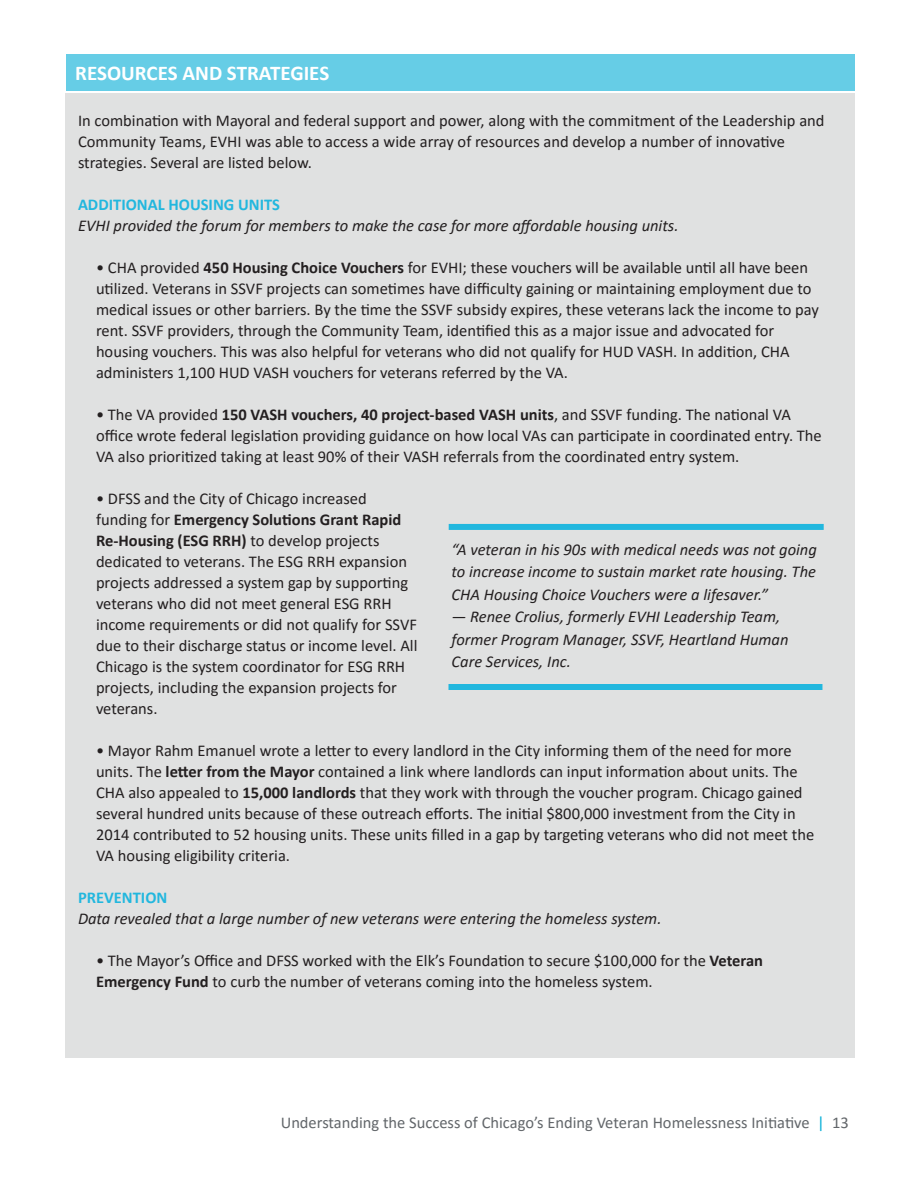
<style>
.page{position:relative;width:918px;height:1188px;background:#fff}
.page>*{position:absolute;margin:0;border:0;box-sizing:border-box;transform-origin:0 0}
.t1{font:700 21px "Calibri";color:#fff}
.t2{font:16.5px/21px "Calibri";color:#231f20}
.t3{font:italic 16.5px/22.5px "Calibri";color:#231f20;text-align:justify}
.t4{font:16.5px "Calibri";color:#62666a}
.t5{font:700 16.5px "Calibri";color:#22b7de}
.s1{font-weight:700}
.s2{color:#00add6}
</style>
<div class="page">
<div style="left:66px;top:54px;width:789px;height:37px;background:#66cde6"></div>
<div style="left:66px;top:93px;width:789px;height:965px;background:#e0e1e1"></div>
<div style="left:449px;top:524px;width:375px;height:6px;background:#22b7de"></div>
<div style="left:448px;top:684px;width:374px;height:6px;background:#22b7de"></div>
<p class="t1" style="left:75px;top:58px;width:256px">RESOURCES AND STRATEGIES</p>
<p class="t2" style="left:78px;top:109px;width:748px">In combination with Mayoral and federal support and power, along with the commitment of the Leadership and<br>Community Teams, EVHI was able to access a wide array of resources and develop a number of innovative</p>
<p class="t2" style="left:78px;top:151px;width:236px">strategies. Several are listed below.</p>
<p class="t5" style="left:78px;top:192px;width:204px">ADDITIONAL HOUSING UNITS</p>
<p class="t3" style="left:78px;top:213px;width:602px">EVHI provided the forum for members to make the case for more affordable housing units.</p>
<p class="t2" style="left:96px;top:256px;width:714px">• CHA provided <span class="s1">450 Housing Choice Vouchers</span> for EVHI; these vouchers will be available until all have been</p>
<p class="t2" style="left:96px;top:277px;width:717px">utilized. Veterans in SSVF projects can sometimes have difficulty gaining or maintaining employment due to</p>
<p class="t2" style="left:96px;top:298px;width:724px">medical issues or other barriers. By the time the SSVF subsidy expires, these veterans lack the income to pay rent. SSVF providers, through the Community Team, identified this as a major issue and advocated for</p>
<p class="t2" style="left:96px;top:340px;width:695px">housing vouchers. This was also helpful for veterans who did not qualify for HUD VASH. In addition, CHA administers 1,100 HUD VASH vouchers for veterans referred by the VA.</p>
<p class="t2" style="left:96px;top:403px;width:696px">• The VA provided <span class="s1">150 VASH vouchers, 40 project-based VASH units</span>, and SSVF funding. The national VA</p>
<p class="t2" style="left:96px;top:424px;width:727px">office wrote federal legislation providing guidance on how local VAs can participate in coordinated entry. The<br>VA also prioritized taking at least 90% of their VASH referrals from the coordinated entry system.</p>
<p class="t2" style="left:96px;top:487px;width:272px">• DFSS and the City of Chicago increased</p>
<p class="t2" style="left:96px;top:508px;width:323px">funding for <span class="s1">Emergency Solutions Grant Rapid Re-Housing (ESG RRH)</span> to develop projects dedicated to veterans. The ESG RRH expansion projects addressed a system gap by supporting veterans who did not meet general ESG RRH income requirements or did not qualify for SSVF due to their discharge status or income level. All Chicago is the system coordinator for ESG RRH projects, including the expansion projects for veterans.</p>
<p class="t2" style="left:96px;top:739px;width:720px">• Mayor Rahm Emanuel wrote a letter to every landlord in the City informing them of the need for more units. The <span class="s1">letter from the Mayor</span> contained a link where landlords can input information about units. The CHA also appealed to <span class="s1">15,000 landlords</span> that they work with through the voucher program. Chicago gained several hundred units because of these outreach efforts. The initial $800,000 investment from the City in 2014 contributed to 52 housing units. These units filled in a gap by targeting veterans who did not meet the VA housing eligibility criteria.</p>
<p class="t5" style="left:78px;top:885px;width:91px">PREVENTION</p>
<p class="t3" style="left:78px;top:906px;width:585px">Data revealed that a large number of new veterans were entering the homeless system.</p>
<p class="t2" style="left:96px;top:949px;width:669px">• The Mayor’s Office and DFSS worked with the Elk’s Foundation to secure $100,000 for the <span class="s1">Veteran</span></p>
<p class="t2" style="left:96px;top:970px;width:558px"><span class="s1">Emergency Fund</span> to curb the number of veterans coming into the homeless system.</p>
<p class="t3" style="left:452px;top:538px;width:367px">“A veteran in his 90s with medical needs was not going to increase income to sustain market rate housing. The CHA Housing Choice Vouchers were a lifesaver.”</p>
<p class="t3" style="left:452px;top:605px;width:330px">— Renee Crolius, formerly EVHI Leadership Team,</p>
<p class="t3" style="left:452px;top:628px;width:338px">former Program Manager, SSVF, Heartland Human<br>Care Services, Inc.</p>
<p class="t4" style="left:281px;top:1111px;width:570px">Understanding the Success of Chicago’s Ending Veteran Homelessness Initiative <span class="s2">|</span> 13</p>
</div>
